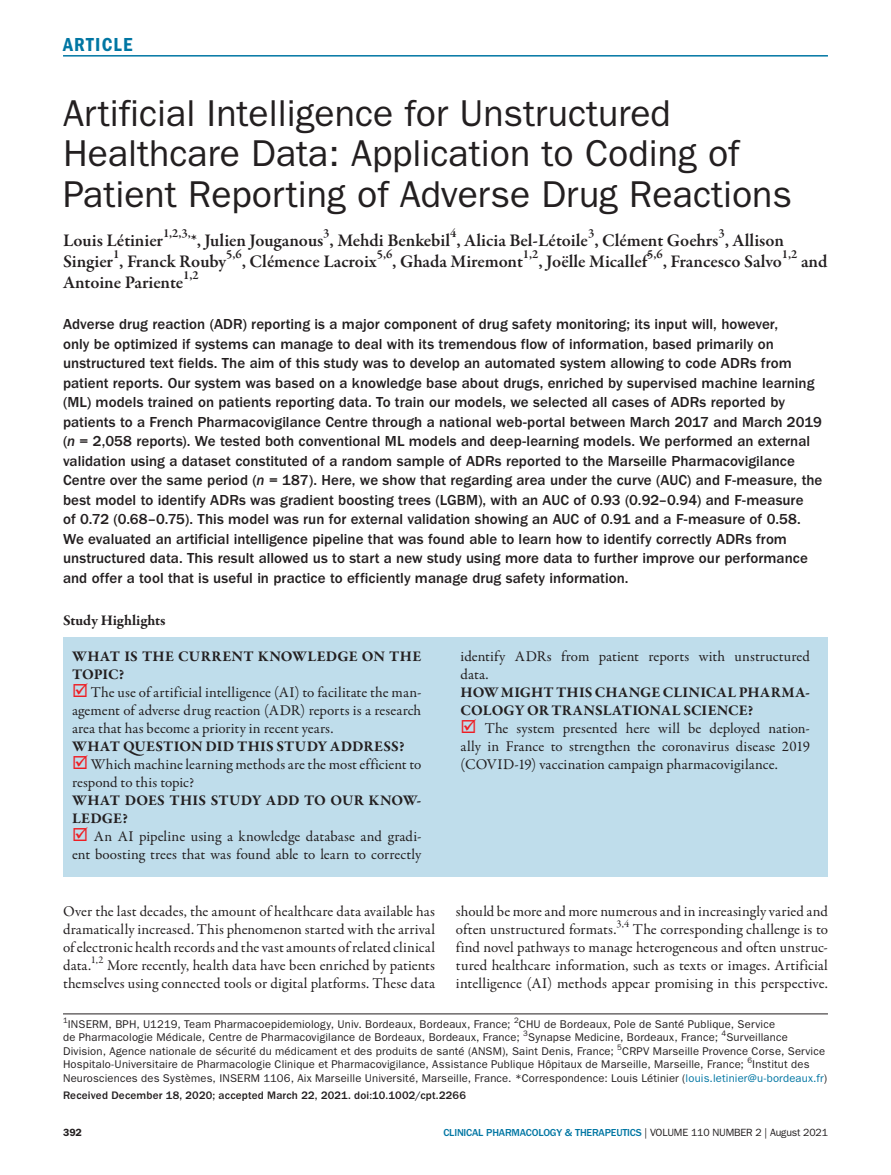
<style>
.page{position:relative;width:891px;height:1175px;background:#fff}
.page>*{position:absolute;margin:0;border:0;box-sizing:border-box;transform-origin:0 0}
.t1{font:37.5px/40.5px "ITC Franklin Gothic Std";color:#231f20}
.t2{font:19.5px "ITC Franklin Gothic Std Dm Cd";letter-spacing:.065em;color:#0076a3}
.t3{font:600 18px/21px "Garamond Premr Pro";color:#231f20}
.t4{font:500 15px/19.5px "ITC Franklin Gothic Std";letter-spacing:.005em;color:#231f20}
.t5{font:15px/18px "Garamond Premr Pro";letter-spacing:.005em;color:#231f20;text-align:justify}
.t6{font:700 15px/18px "Garamond Premr Pro";letter-spacing:.01em;color:#231f20}
.t7{font:600 12.6px "Garamond Premr Pro";color:#231f20}
.t8{font:11.25px/13.5px "ITC Franklin Gothic Std";letter-spacing:.015em;color:#231f20}
.t9{font:500 11.25px "ITC Franklin Gothic Std";letter-spacing:.015em;color:#231f20}
.t10{font:500 10.5px "ITC Franklin Gothic Std";letter-spacing:-.015em;color:#0076a3}
.t11{font:600 10.5px "ITC Franklin Gothic Std";color:#231f20}
.t12{font:10.5px "Garamond Premr Pro";color:#231f20}
.t13{font:7.8px "ITC Franklin Gothic Std";color:#231f20}
.s1{font-family:"ITC Franklin Gothic Std Med It";font-weight:400}
.s2{color:#ee1d23}
.s3{color:#0076a3}
.s4{font-weight:400;color:#231f20}
</style>
<div class="page">
<hr style="left:63px;top:55px;width:765px;height:2px;background:#0076a3">
<hr style="left:63px;top:1013px;width:765px;height:1px;background:#231f20">
<div style="left:63px;top:602px;width:765px;height:274px;background:#bfddeb"></div>
<div style="left:51px;top:593px;width:780px;height:43px;background:#fff"></div>
<h2 class="t2" style="left:63px;top:33px;width:71px">ARTICLE</h2>
<h1 class="t1" style="left:63px;top:93px;width:730px">Artificial Intelligence for Unstructured<br>Healthcare Data: Application to Coding of<br>Patient Reporting of Adverse Drug Reactions</h1>
<p class="t3" style="left:63px;top:230px;width:766px">Louis Létinier<sup>1,2,3,</sup>*, Julien Jouganous<sup>3</sup>, Mehdi Benkebil<sup>4</sup>, Alicia Bel-Létoile<sup>3</sup>, Clément Goehrs<sup>3</sup>, Allison<br>Singier<sup>1</sup>, Franck Rouby<sup>5,6</sup>, Clémence Lacroix<sup>5,6</sup>, Ghada Miremont<sup>1,2</sup>, Joëlle Micallef<sup>5,6</sup>, Francesco Salvo<sup>1,2</sup> and<br>Antoine Pariente</p>
<p class="t7" style="left:183px;top:268px;width:17px">1,2</p>
<p class="t4" style="left:63px;top:315px;width:761px">Adverse drug reaction (ADR) reporting is a major component of drug safety monitoring; its input will, however,<br>only be optimized if systems can manage to deal with its tremendous flow of information, based primarily on unstructured text fields. The aim of this study was to develop an automated system allowing to code ADRs from patient reports. Our system was based on a knowledge base about drugs, enriched by supervised machine learning (ML) models trained on patients reporting data. To train our models, we selected all cases of ADRs reported by patients to a French Pharmacovigilance Centre through a national web-portal between March 2017 and March 2019 (<span class="s1">n</span> = 2,058 reports). We tested both conventional ML models and deep-learning models. We performed an external validation using a dataset constituted of a random sample of ADRs reported to the Marseille Pharmacovigilance Centre over the same period (<span class="s1">n</span> = 187). Here, we show that regarding area under the curve (AUC) and F-measure, the best model to identify ADRs was gradient boosting trees (LGBM), with an AUC of 0.93 (0.92–0.94) and F-measure<br>of 0.72 (0.68–0.75). This model was run for external validation showing an AUC of 0.91 and a F-measure of 0.58.<br>We evaluated an artificial intelligence pipeline that was found able to learn how to identify correctly ADRs from unstructured data. This result allowed us to start a new study using more data to further improve our performance and offer a tool that is useful in practice to efficiently manage drug safety information.</p>
<p class="t6" style="left:63px;top:611px;width:104px">Study Highlights</p>
<p class="t6" style="left:72px;top:647px;width:351px">WHAT IS THE CURRENT KNOWLEDGE ON THE<br>TOPIC?</p>
<p class="t5" style="left:72px;top:683px;width:351px"><span class="s2">☑</span> The use of artificial intelligence (AI) to facilitate the man&shy;agement of adverse drug reaction (ADR) reports is a research area that has become a priority in recent years.</p>
<p class="t6" style="left:72px;top:737px;width:334px">WHAT QUESTION DID THIS STUDY ADDRESS?</p>
<p class="t5" style="left:72px;top:755px;width:351px"><span class="s2">☑</span> Which machine learning methods are the most efficient to respond to this topic?</p>
<p class="t6" style="left:72px;top:791px;width:351px">WHAT DOES THIS STUDY ADD TO OUR KNOW-<br>LEDGE?</p>
<p class="t5" style="left:72px;top:827px;width:351px"><span class="s2">☑</span> An AI pipeline using a knowledge database and gradi&shy;ent boosting trees that was found able to learn to correctly</p>
<p class="t5" style="left:461px;top:647px;width:351px">identify ADRs from patient reports with unstructured data.</p>
<p class="t6" style="left:461px;top:683px;width:350px">HOW MIGHT THIS CHANGE CLINICAL PHARMA-<br>COLOGY OR TRANSLATIONAL SCIENCE?</p>
<p class="t5" style="left:461px;top:719px;width:351px"><span class="s2">☑</span> The system presented here will be deployed nation&shy;ally in France to strengthen the coronavirus disease 2019 (COVID-19) vaccination campaign pharmacovigilance.</p>
<p class="t5" style="left:63px;top:902px;width:374px">Over the last decades, the amount of healthcare data available has dramatically increased. This phenomenon started with the arrival of electronic health records and the vast amounts of related clinical data.<sup>1,2</sup> More recently, health data have been enriched by patients themselves using connected tools or digital platforms. These data</p>
<p class="t5" style="left:456px;top:902px;width:373px">should be more and more numerous and in increasingly varied and often unstructured formats.</p>
<p class="t12" style="left:617px;top:917px;width:14px">3,4</p>
<p class="t5" style="left:456px;top:920px;width:373px;text-indent:177px">The corresponding challenge is to find novel pathways to manage heterogeneous and often unstruc&shy;tured healthcare information, such as texts or images. Artificial intelligence (AI) methods appear promising in this perspective.</p>
<p class="t13" style="left:63px;top:1015px;width:6px">1</p>
<p class="t8" style="left:68px;top:1017px;width:444px">INSERM, BPH, U1219, Team Pharmacoepidemiology, Univ. Bordeaux, Bordeaux, France;</p>
<p class="t13" style="left:514px;top:1015px;width:6px">2</p>
<p class="t8" style="left:63px;top:1017px;width:714px;text-indent:456px">CHU de Bordeaux, Pole de Santé Publique, Service de Pharmacologie Médicale, Centre de Pharmacovigilance de Bordeaux, Bordeaux, France;</p>
<p class="t13" style="left:523px;top:1029px;width:6px">3</p>
<p class="t8" style="left:528px;top:1030px;width:191px">Synapse Medicine, Bordeaux, France;</p>
<p class="t13" style="left:721px;top:1029px;width:6px">4</p>
<p class="t8" style="left:726px;top:1030px;width:63px">Surveillance</p>
<p class="t8" style="left:63px;top:1044px;width:552px">Division, Agence nationale de sécurité du médicament et des produits de santé (ANSM), Saint Denis, France;</p>
<p class="t13" style="left:617px;top:1042px;width:6px">5</p>
<p class="t8" style="left:63px;top:1044px;width:764px;text-indent:559px">CRPV Marseille Provence Corse, Service<br>Hospitalo-Universitaire de Pharmacologie Clinique et Pharmacovigilance, Assistance Publique Hôpitaux de Marseille, Marseille, France;</p>
<p class="t13" style="left:747px;top:1056px;width:6px">6</p>
<p class="t8" style="left:63px;top:1057px;width:766px;text-indent:689px">Institut des<br>Neurosciences des Systèmes, INSERM 1106, Aix Marseille Université, Marseille, France. *Correspondence: Louis Létinier (<span class="s3">louis.letinier@u-bordeaux.fr</span>)</p>
<p class="t9" style="left:63px;top:1088px;width:404px">Received December 18, 2020; accepted March 22, 2021. doi:10.1002/cpt.2266</p>
<p class="t11" style="left:63px;top:1125px;width:20px">392</p>
<p class="t10" style="left:443px;top:1126px;width:386px">CLINICAL PHARMACOLOGY &amp; THERAPEUTICS <span class="s4">| VOLUME 110 NUMBER 2 | August 2021</span></p>
</div>
